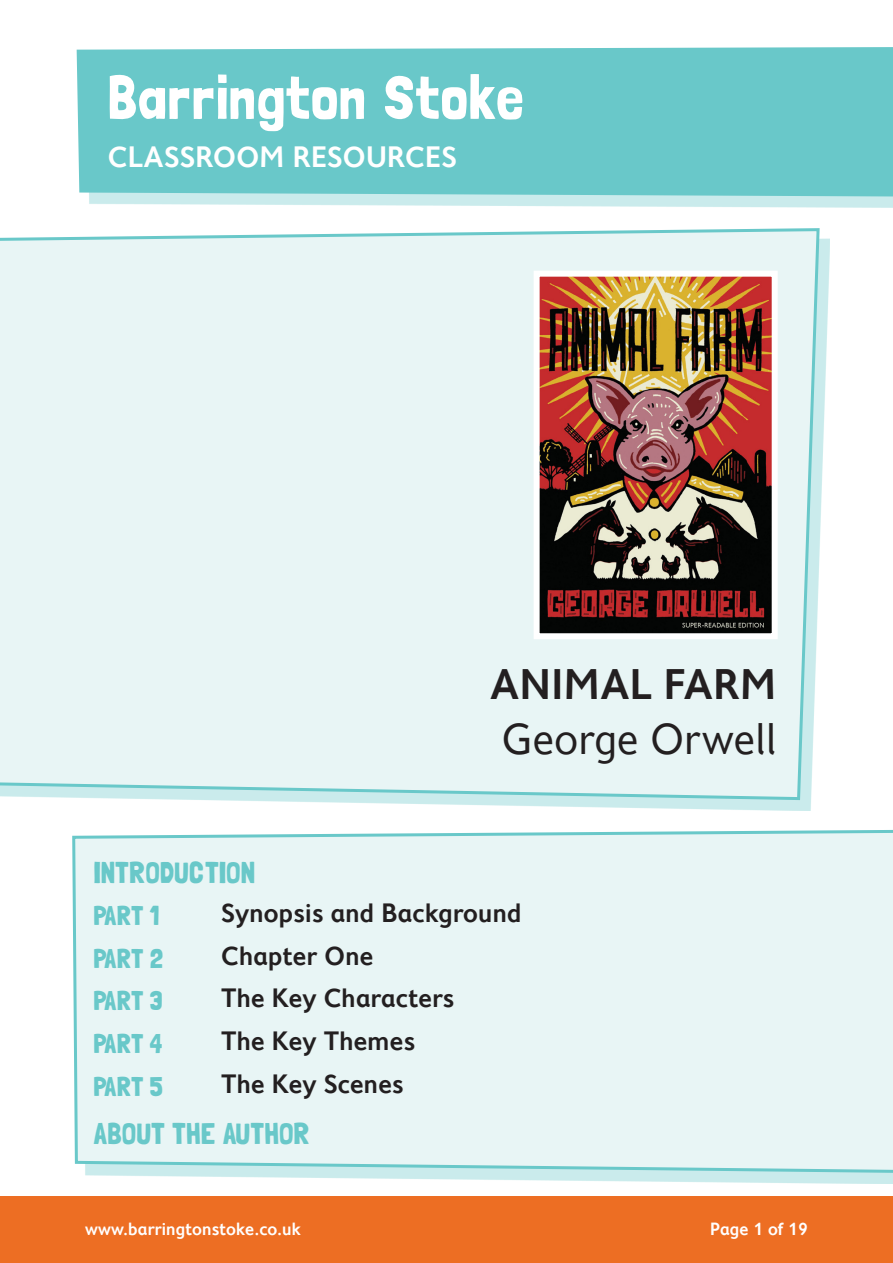
<style>
.page{position:relative;width:893px;height:1263px;background:#fff}
.page>*{position:absolute;margin:0;border:0;box-sizing:border-box;transform-origin:0 0}
.BS{font:61.5px "Londrina Solid";color:#fff}
.t1{font:45px "Fiendstar";color:#231f20}
.Author{font:600 43.5px "Fiendstar";color:#231f20}
.Contents{font:30px "Londrina Solid";color:#69c8c9}
.Classroom_Resources{font:600 30px "Fiendstar";color:#fff}
.Contents-2{font:600 27px "Fiendstar";color:#231f20}
.Contents-3{font:27px "Londrina Solid";letter-spacing:-.04em;color:#69c8c9}
.t2{font:600 18px "Fiendstar";color:#fff}
</style>
<div class="page">
<div style="left:0;top:1196px;width:893px;height:67px;background:#ed6e23"></div>
<div style="left:0;top:239px;width:830px;height:572px;background:#69c8c9;opacity:.35"></div>
<div style="left:0;top:228px;width:821px;height:574px;background:#e8f5f5"></div>
<div style="left:87px;top:57px;width:806px;height:150px;background:#69c8c9;opacity:.35"></div>
<div style="left:77px;top:47px;width:816px;height:149px;background:#69c8c9"></div>
<div style="left:83px;top:840px;width:810px;height:344px;background:#69c8c9;opacity:.35"></div>
<div style="left:72px;top:830px;width:821px;height:345px;background:#e8f5f5"></div>
<img style="left:541px;top:278px;width:230px;height:354px">
<div style="left:534px;top:271px;width:244px;height:368px;border:6px solid #fff"></div>
<p class="BS" style="left:108px;top:61px;width:418px">Barrington Stoke</p>
<p class="Classroom_Resources" style="left:108px;top:140px;width:351px">CLASSROOM RESOURCES</p>
<p class="Author" style="left:491px;top:660px;width:288px">ANIMAL FARM</p>
<p class="t1" style="left:502px;top:714px;width:277px">George Orwell</p>
<p class="Contents" style="left:93px;top:855px;width:163px">INTRODUCTION</p>
<p class="Contents-3" style="left:93px;top:900px;width:68px">PART 1</p>
<p class="Contents-2" style="left:221px;top:898px;width:302px">Synopsis and Background</p>
<p class="Contents-3" style="left:93px;top:943px;width:72px">PART 2</p>
<p class="Contents-2" style="left:221px;top:941px;width:154px">Chapter One</p>
<p class="Contents-3" style="left:93px;top:985px;width:71px">PART 3</p>
<p class="Contents-2" style="left:221px;top:983px;width:235px">The Key Characters</p>
<p class="Contents-3" style="left:93px;top:1028px;width:71px">PART 4</p>
<p class="Contents-2" style="left:221px;top:1026px;width:196px">The Key Themes</p>
<p class="Contents-3" style="left:93px;top:1070px;width:71px">PART 5</p>
<p class="Contents-2" style="left:221px;top:1068px;width:184px">The Key Scenes</p>
<p class="Contents" style="left:93px;top:1116px;width:219px">ABOUT THE AUTHOR</p>
<p class="t2" style="left:85px;top:1218px;width:217px">www.barringtonstoke.co.uk</p>
<p class="t2" style="left:710px;top:1218px;width:99px">Page 1 of 19</p>
</div>
